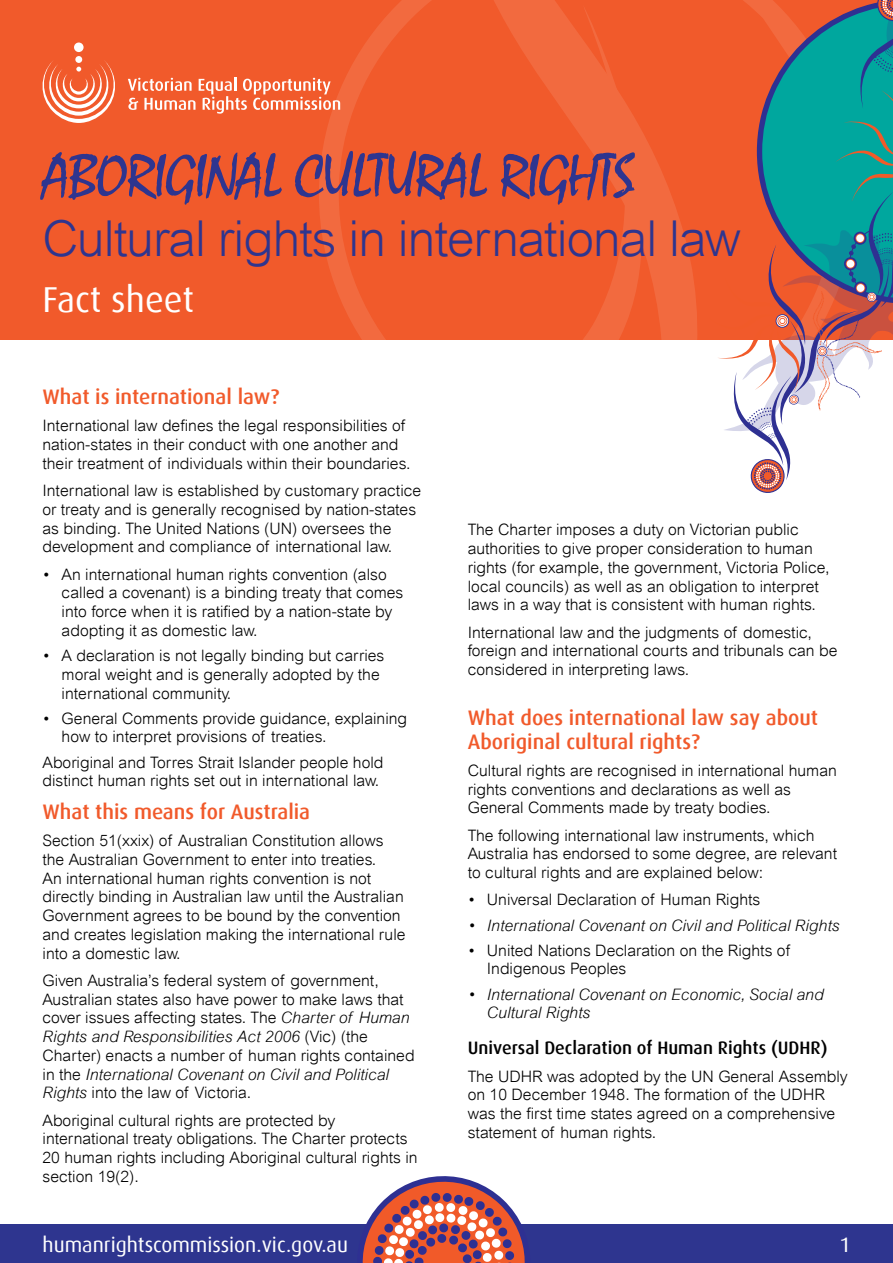
<style>
.page{position:relative;width:893px;height:1263px;background:#fff}
.page>*{position:absolute;margin:0;border:0;box-sizing:border-box;transform-origin:0 0}
.t1{font:61.95px "Mistral";letter-spacing:-.025em;color:#2e358f}
.t2{font:300 49.5px "Arial";letter-spacing:-.02em;color:#2e358f}
.t3{font:36px "Dax";color:#fff}
.t4{font:500 21px/24px "Dax";color:#f15a2b}
.t5{font:21px "Dax";color:#fff}
.t6{font:500 18px "Dax";color:#000}
.t7{font:300 15.75px/18.8px "Arial";color:#000}
.t8{font:italic 300 15.75px/18.8px "Arial";color:#000}
.s1{font-style:italic}
</style>
<div class="page">
<div style="left:0;top:0;width:893px;height:340px;background:#f15a2b"></div>
<svg style="left:319px;top:0;width:378px;height:340px"></svg>
<div style="left:0;top:1225px;width:893px;height:38px;background:#2e358f"></div>
<svg style="left:128px;top:77px;width:212px;height:37px"></svg>
<div style="left:75px;top:56px;width:7px;height:7px;background:#fff;border-radius:50%"></div>
<div style="left:74px;top:43px;width:10px;height:9px;background:#fff;border-radius:50%"></div>
<svg style="left:42px;top:60px;width:73px;height:63px"></svg>
<svg style="left:352px;top:1176px;width:184px;height:87px"></svg>
<svg style="left:718px;top:0;width:175px;height:493px"></svg>
<h1 class="t1" style="left:43px;top:139px;width:593px">ABORIGINAL CULTURAL RIGHTS</h1>
<h2 class="t2" style="left:43px;top:211px;width:700px">Cultural rights in international law</h2>
<h3 class="t3" style="left:43px;top:280px;width:153px">Fact sheet</h3>
<h3 class="t4" style="left:43px;top:385px;width:238px">What is international law?</h3>
<p class="t7" style="left:43px;top:416px;width:369px">International law defines the legal responsibilities of nation-states in their conduct with one another and their treatment of individuals within their boundaries.</p>
<p class="t7" style="left:43px;top:481px;width:380px">International law is established by customary practice or treaty and is generally recognised by nation-states as binding. The United Nations (UN) oversees the development and compliance of international law.</p>
<p class="t7" style="left:62px;top:565px;width:343px;text-indent:-19px">• An international human rights convention (also called a covenant) is a binding treaty that comes into force when it is ratified by a nation-state by adopting it as domestic law.</p>
<p class="t7" style="left:62px;top:646px;width:324px;text-indent:-19px">• A declaration is not legally binding but carries moral weight and is generally adopted by the international community.</p>
<p class="t7" style="left:62px;top:709px;width:347px;text-indent:-19px">• General Comments provide guidance, explaining how to interpret provisions of treaties.</p>
<p class="t7" style="left:43px;top:752px;width:343px">Aboriginal and Torres Strait Islander people hold distinct human rights set out in international law.</p>
<h3 class="t4" style="left:43px;top:800px;width:269px">What this means for Australia</h3>
<p class="t7" style="left:43px;top:831px;width:365px">Section 51(xxix) of Australian Constitution allows the Australian Government to enter into treaties.<br>An international human rights convention is not directly binding in Australian law until the Australian Government agrees to be bound by the convention and creates legislation making the international rule into a domestic law.</p>
<p class="t7" style="left:43px;top:971px;width:374px">Given Australia’s federal system of government, Australian states also have power to make laws that cover issues affecting states. The <span class="s1">Charter of Human Rights and Responsibilities Act 2006</span> (Vic) (the Charter) enacts a number of human rights contained in the <span class="s1">International Covenant on Civil and Political Rights</span> into the law of Victoria.</p>
<p class="t7" style="left:43px;top:1111px;width:377px">Aboriginal cultural rights are protected by international treaty obligations. The Charter protects 20 human rights including Aboriginal cultural rights in section 19(2).</p>
<h3 class="t5" style="left:43px;top:1233px;width:307px">humanrightscommission.vic.gov.au</h3>
<p class="t7" style="left:468px;top:520px;width:363px">The Charter imposes a duty on Victorian public authorities to give proper consideration to human rights (for example, the government, Victoria Police, local councils) as well as an obligation to interpret laws in a way that is consistent with human rights.</p>
<p class="t7" style="left:468px;top:623px;width:371px">International law and the judgments of domestic, foreign and international courts and tribunals can be considered in interpreting laws.</p>
<h3 class="t4" style="left:468px;top:706px;width:352px">What does international law say about<br>Aboriginal cultural rights?</h3>
<p class="t7" style="left:468px;top:761px;width:371px">Cultural rights are recognised in international human rights conventions and declarations as well as<br>General Comments made by treaty bodies.</p>
<p class="t7" style="left:468px;top:826px;width:371px">The following international law instruments, which<br>Australia has endorsed to some degree, are relevant to cultural rights and are explained below:</p>
<p class="t7" style="left:468px;top:890px;width:294px">• Universal Declaration of Human Rights</p>
<p class="t8" style="left:468px;top:916px;width:373px">• International Covenant on Civil and Political Rights</p>
<p class="t7" style="left:487px;top:941px;width:305px;text-indent:-19px">• United Nations Declaration on the Rights of<br>Indigenous Peoples</p>
<p class="t8" style="left:487px;top:985px;width:338px;text-indent:-19px">• International Covenant on Economic, Social and<br>Cultural Rights</p>
<p class="t6" style="left:468px;top:1038px;width:361px">Universal Declaration of Human Rights (UDHR)</p>
<p class="t7" style="left:468px;top:1067px;width:381px">The UDHR was adopted by the UN General Assembly on 10 December 1948. The formation of the UDHR was the first time states agreed on a comprehensive statement of human rights.</p>
<h3 class="t5" style="left:839px;top:1233px;width:13px">1</h3>
</div>
